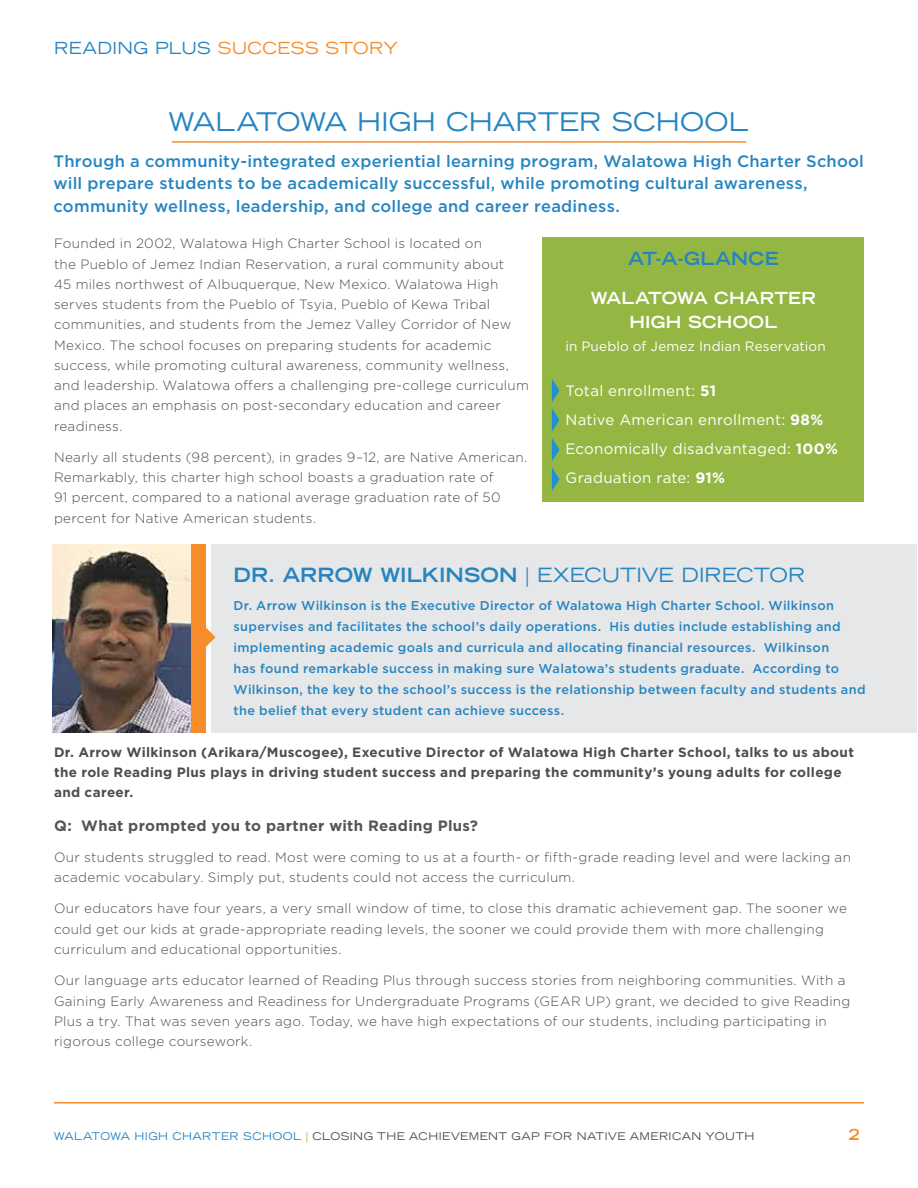
<style>
.page{position:relative;width:918px;height:1188px;background:#fff}
.page>*{position:absolute;margin:0;border:0;box-sizing:border-box;transform-origin:0 0}
.t1{font:expanded 25.5px "Trade Gothic LH";color:#2685c1}
.t2{font:expanded 19.5px "Trade Gothic LH";letter-spacing:.005em;color:#2685c1}
.t3{font:700 expanded 18px "Trade Gothic LH";letter-spacing:.01em;color:#2685c1}
.t4{font:500 16.5px/22.5px "Gotham";letter-spacing:.015em;color:#2685c1}
.t5{font:700 expanded 16.5px/24.3px "Trade Gothic LH";letter-spacing:.01em;color:#fff;text-align:center}
.t6{font:expanded 16.5px "Trade Gothic LH";letter-spacing:.02em;color:#f78d2a}
.t7{font:15px/28.8px "Gotham";letter-spacing:.02em;color:#fff}
.t8{font:700 15px "Gotham";letter-spacing:.02em;color:#555}
.t9{font:700 expanded 15px "Trade Gothic LH";color:#f78d2a}
.t10{font:300 13.5px/20.2px "Gotham";letter-spacing:.02em;color:#4d4d4f}
.t11{font:700 13.5px/20.2px "Gotham";letter-spacing:.025em;color:#4d4d4f}
.t12{font:13.5px "Gotham";letter-spacing:.01em;color:#fff}
.t13{font:500 12.75px/21px "Gotham";letter-spacing:.025em;color:#2685c1}
.t14{font:expanded 10.5px "Trade Gothic LH";letter-spacing:.04em;color:#4d4d4f}
.s1{color:#2685c1}
.s2{font-weight:700}
.s3{color:#94b743}
</style>
<div class="page">
<hr style="left:54px;top:1102px;width:810px;height:2px;background:#f78d2a">
<div style="left:212px;top:544px;width:705px;height:189px;background:#e6e7e8"></div>
<div style="left:177px;top:544px;width:29px;height:189px;background:#f78d2a"></div>
<svg style="left:206px;top:627px;width:10px;height:21px"></svg>
<img style="left:53px;top:544px;width:137px;height:188px">
<div style="left:543px;top:238px;width:321px;height:264px;background:#94b743"></div>
<svg style="left:552px;top:379px;width:8px;height:23px"></svg>
<svg style="left:552px;top:408px;width:8px;height:24px"></svg>
<svg style="left:552px;top:438px;width:8px;height:53px"></svg>
<hr style="left:172px;top:141px;width:574px;height:2px;background:#f78d2a">
<p class="t6" style="left:54px;top:37px;width:346px"><span class="s1">READING PLUS</span> SUCCESS STORY</p>
<h1 class="t1" style="left:169px;top:105px;width:581px">WALATOWA HIGH CHARTER SCHOOL</h1>
<p class="t4" style="left:54px;top:149px;width:812px">Through a community-integrated experiential learning program, Walatowa High Charter School will prepare students to be academically successful, while promoting cultural awareness, community wellness, leadership, and college and career readiness.</p>
<h3 class="t3" style="left:628px;top:246px;width:152px">AT-A-GLANCE</h3>
<p class="t5" style="left:591px;top:286px;width:227px">WALATOWA CHARTER<br>HIGH SCHOOL</p>
<p class="t12" style="left:565px;top:338px;width:262px">in Pueblo of Jemez Indian Reservation</p>
<p class="t7" style="left:565px;top:376px;width:274px">Total enrollment: <span class="s2">51<br></span>Native American enrollment: <span class="s2">98%<br></span>Economically disadvantaged: <span class="s2">100%<br></span>Graduation rate: <span class="s2">91%</span></p>
<p class="t10" style="left:54px;top:233px;width:476px">Founded in 2002, Walatowa High Charter School is located on<br>the Pueblo of Jemez Indian Reservation, a rural community about<br>45 miles northwest of Albuquerque, New Mexico. Walatowa High serves students from the Pueblo of Tsyia, Pueblo of Kewa Tribal communities, and students from the Jemez Valley Corridor of New Mexico. The school focuses on preparing students for academic success, while promoting cultural awareness, community wellness, and leadership. Walatowa offers a challenging pre-college curriculum and places an emphasis on post-secondary education and career readiness.</p>
<p class="t10" style="left:54px;top:447px;width:475px">Nearly all students (98 percent), in grades 9–12, are Native American.<br>Remarkably, this charter high school boasts a graduation rate of<br>91 percent, compared to a national average graduation rate of 50 percent for Native American students.</p>
<h2 class="t2" style="left:234px;top:562px;width:573px"><span class="s2">DR. ARROW WILKINSON</span> | EXECUTIVE DIRECTOR</h2>
<p class="t13" style="left:234px;top:594px;width:634px">Dr. Arrow Wilkinson is the Executive Director of Walatowa High Charter School. Wilkinson supervises and facilitates the school’s daily operations. His duties include establishing and implementing academic goals and curricula and allocating financial resources. Wilkinson<br>has found remarkable success in making sure Walatowa’s students graduate. According to Wilkinson, the key to the school’s success is the relationship between faculty and students and the belief that every student can achieve success.</p>
<p class="t11" style="left:54px;top:742px;width:802px">Dr. Arrow Wilkinson (Arikara/Muscogee), Executive Director of Walatowa High Charter School, talks to us about the role Reading Plus plays in driving student success and preparing the community’s young adults for college and career.</p>
<p class="t8" style="left:54px;top:815px;width:426px">Q: What prompted you to partner with Reading Plus?</p>
<p class="t10" style="left:54px;top:847px;width:798px">Our students struggled to read. Most were coming to us at a fourth- or fifth-grade reading level and were lacking an academic vocabulary. Simply put, students could not access the curriculum.</p>
<p class="t10" style="left:54px;top:898px;width:795px">Our educators have four years, a very small window of time, to close this dramatic achievement gap. The sooner we could get our kids at grade-appropriate reading levels, the sooner we could provide them with more challenging curriculum and educational opportunities.</p>
<p class="t10" style="left:54px;top:970px;width:798px">Our language arts educator learned of Reading Plus through success stories from neighboring communities. With a Gaining Early Awareness and Readiness for Undergraduate Programs (GEAR UP) grant, we decided to give Reading Plus a try. That was seven years ago. Today, we have high expectations of our students, including participating in rigorous college coursework.</p>
<p class="t14" style="left:54px;top:1129px;width:702px"><span class="s1">WALATOWA HIGH CHARTER SCHOOL</span> <span class="s3">|</span> CLOSING THE ACHIEVEMENT GAP FOR NATIVE AMERICAN YOUTH</p>
<p class="t9" style="left:849px;top:1125px;width:12px">2</p>
</div>
